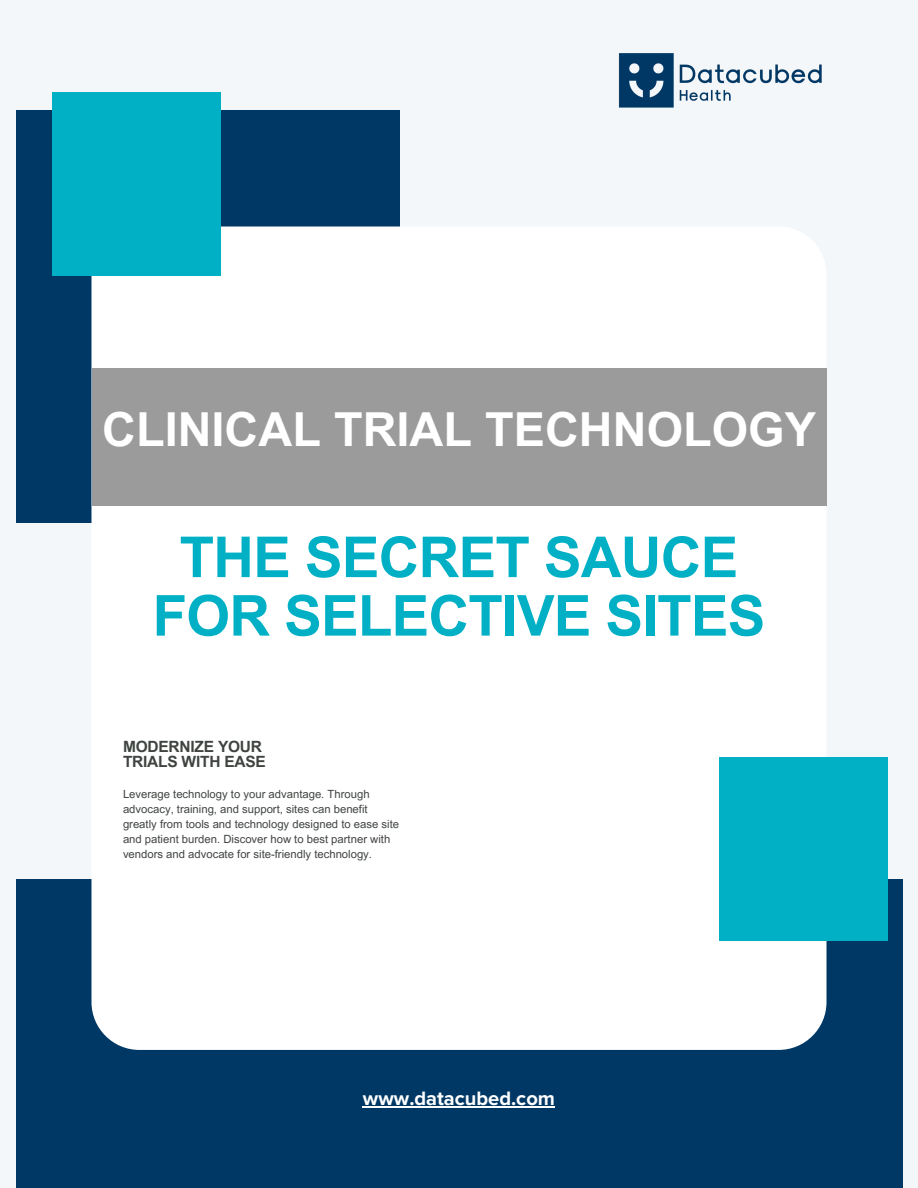
<style>
.page{position:relative;width:918px;height:1188px;background:#f3f7fa}
.page>*{position:absolute;margin:0;border:0;box-sizing:border-box;transform-origin:0 0}
.t1{font:700 56.55px/58.5px "Arial MT Pro";letter-spacing:-.015em;color:#01b0c5;text-align:center}
.t2{font:700 46.95px "Arial MT Pro";color:#fff}
.t3{font:700 20.1px "Proxima Nova";color:#fff}
.t4{font:700 15.45px/15.8px "Arial MT Pro";letter-spacing:-.015em;color:#3f4440}
.t5{font:11.25px/15px "Arial MT Pro";color:#3f4440}
</style>
<div class="page">
<div style="left:16px;top:879px;width:886px;height:309px;background:#003865"></div>
<div style="left:16px;top:110px;width:384px;height:412px;background:#003865"></div>
<div style="left:91px;top:226px;width:736px;height:824px;background:#fff;border-radius:48px"></div>
<div style="left:92px;top:368px;width:734px;height:138px;background:#9b9b9b"></div>
<img style="left:618px;top:53px;width:204px;height:55px">
<div style="left:720px;top:758px;width:168px;height:183px;background:#01b0c5"></div>
<hr style="left:363px;top:1106px;width:192px;height:1px;background:#fff">
<div style="left:52px;top:92px;width:168px;height:184px;background:#01b0c5"></div>
<p class="t2" style="left:102px;top:412px;width:715px">CLINICAL TRIAL TECHNOLOGY</p>
<h1 class="t1" style="left:153px;top:535px;width:614px">THE SECRET SAUCE<br>FOR SELECTIVE SITES</h1>
<h4 class="t4" style="left:123px;top:740px;width:144px">MODERNIZE YOUR<br>TRIALS WITH EASE</h4>
<p class="t5" style="left:123px;top:788px;width:278px">Leverage technology to your advantage. Through advocacy, training, and support, sites can benefit greatly from tools and technology designed to ease site and patient burden. Discover how to best partner with vendors and advocate for site-friendly technology.</p>
<h3 class="t3" style="left:363px;top:1086px;width:194px">www.datacubed.com</h3>
</div>
